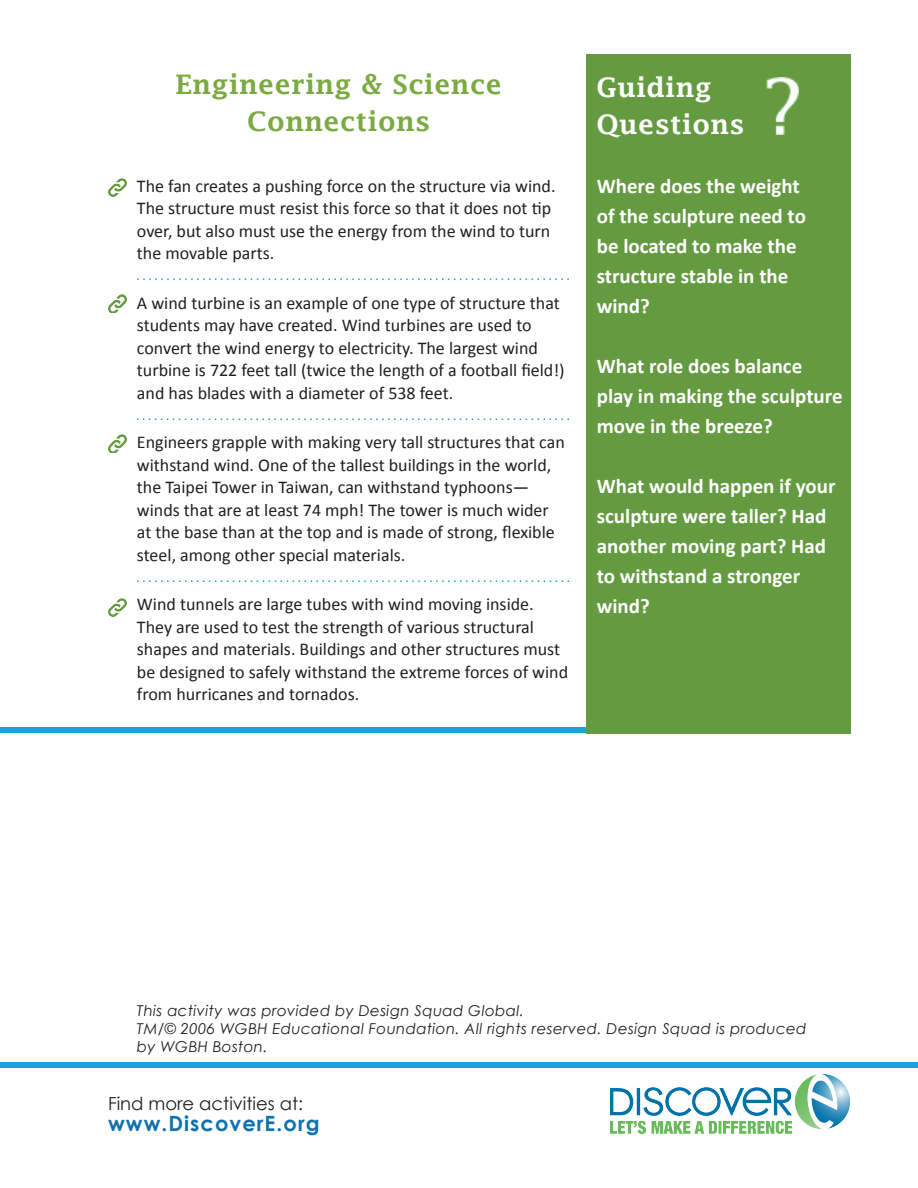
<style>
.page{position:relative;width:918px;height:1188px;background:#fff}
.page>*{position:absolute;margin:0;border:0;box-sizing:border-box;transform-origin:0 0}
.t1{font:600 27px/37.5px "Lucida Fax";letter-spacing:.02em;color:#7aaa41;text-align:center}
.t2{font:600 27px "Lucida Fax";letter-spacing:.02em;color:#fff}
.t3{font:700 21px/30px "Calibri";color:#fff}
.t4{font:700 21px "Century Gothic";letter-spacing:.05em;color:#0f71ac}
.t5{font:18px/22.5px "Calibri";color:#231f20}
.t6{font:18px "Century Gothic";color:#231f20}
.t7{font:italic 15px/18px "Century Gothic";letter-spacing:.025em;color:#231f20}
</style>
<div class="page">
<div style="left:0;top:1062px;width:918px;height:6px;background:#1ea0da"></div>
<div style="left:586px;top:54px;width:264px;height:679px;background:#649b41"></div>
<svg style="left:137px;top:278px;width:432px;height:2px"></svg>
<svg style="left:137px;top:418px;width:432px;height:2px"></svg>
<svg style="left:137px;top:580px;width:432px;height:2px"></svg>
<div style="left:0;top:728px;width:586px;height:5px;background:#1ea0da"></div>
<img style="left:610px;top:1074px;width:239px;height:60px">
<img style="left:766px;top:78px;width:33px;height:57px">
<img style="left:108px;top:178px;width:19px;height:19px">
<img style="left:108px;top:295px;width:19px;height:18px">
<img style="left:108px;top:435px;width:19px;height:18px">
<img style="left:108px;top:598px;width:19px;height:19px">
<p class="t1" style="left:175px;top:65px;width:328px">Engineering &amp; Science<br>Connections</p>
<p class="t5" style="left:137px;top:174px;width:420px">The fan creates a pushing force on the structure via wind.<br>The structure must resist this force so that it does not tip over, but also must use the energy from the wind to turn the movable parts.</p>
<p class="t5" style="left:137px;top:291px;width:429px">A wind turbine is an example of one type of structure that students may have created. Wind turbines are used to convert the wind energy to electricity. The largest wind turbine is 722 feet tall (twice the length of a football field!) and has blades with a diameter of 538 feet.</p>
<p class="t5" style="left:137px;top:430px;width:429px">Engineers grapple with making very tall structures that can withstand wind. One of the tallest buildings in the world, the Taipei Tower in Taiwan, can withstand typhoons— winds that are at least 74 mph! The tower is much wider at the base than at the top and is made of strong, flexible steel, among other special materials.</p>
<p class="t5" style="left:137px;top:592px;width:433px">Wind tunnels are large tubes with wind moving inside.<br>They are used to test the strength of various structural shapes and materials. Buildings and other structures must be designed to safely withstand the extreme forces of wind from hurricanes and tornados.</p>
<p class="t2" style="left:596px;top:72px;width:117px">Guiding</p>
<p class="t2" style="left:596px;top:109px;width:150px">Questions</p>
<p class="t3" style="left:597px;top:170px;width:211px">Where does the weight of the sculpture need to be located to make the structure stable in the wind?</p>
<p class="t3" style="left:597px;top:350px;width:247px">What role does balance play in making the sculpture move in the breeze?</p>
<p class="t3" style="left:597px;top:470px;width:240px">What would happen if your sculpture were taller? Had another moving part? Had to withstand a stronger wind?</p>
<p class="t7" style="left:137px;top:1001px;width:389px">This activity was provided by Design Squad Global.</p>
<p class="t7" style="left:137px;top:1019px;width:671px">TM/© 2006 WGBH Educational Foundation. All rights reserved. Design Squad is produced by WGBH Boston.</p>
<p class="t6" style="left:108px;top:1092px;width:197px">Find more activities at:</p>
<p class="t4" style="left:108px;top:1110px;width:213px">www.DiscoverE.org</p>
</div>
